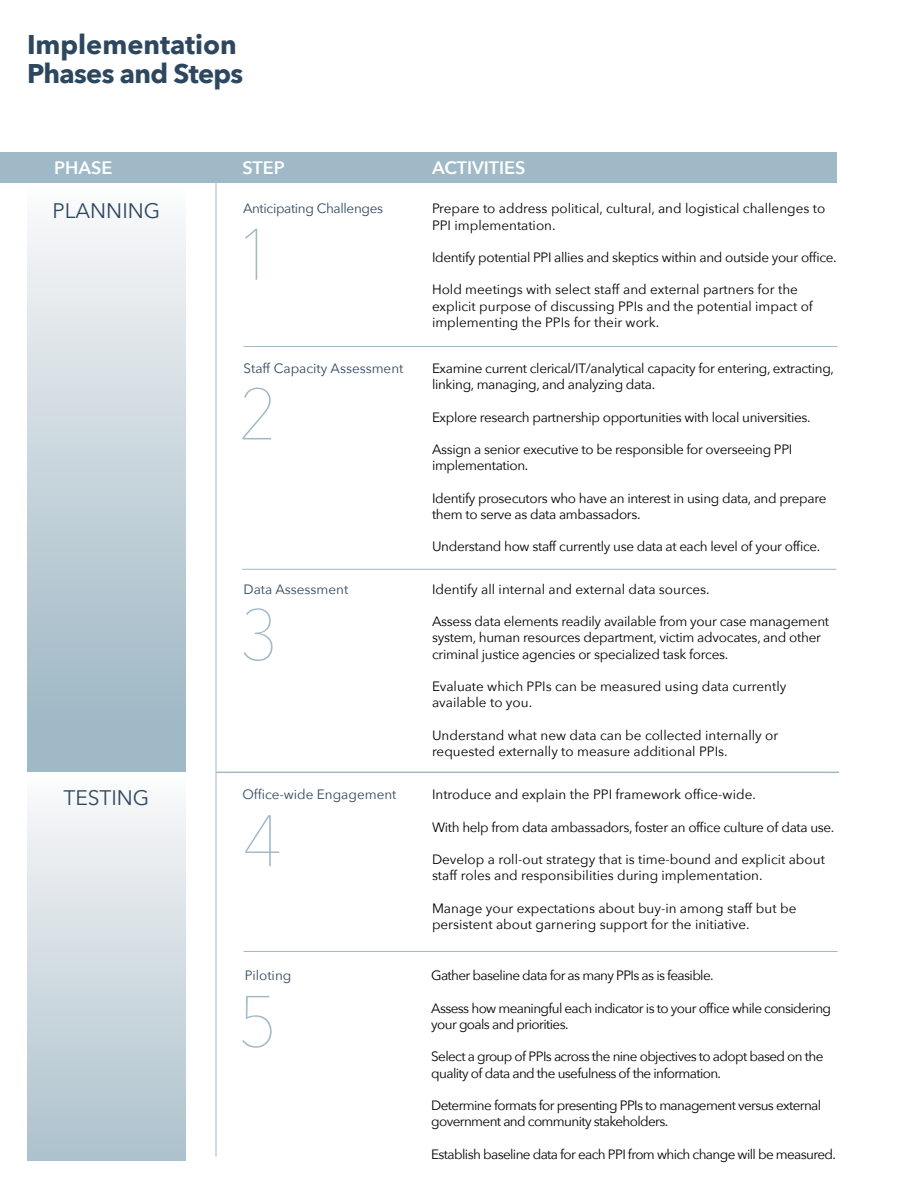
<style>
.page{position:relative;width:918px;height:1188px;background:#fff}
.page>*{position:absolute;margin:0;border:0;box-sizing:border-box;transform-origin:0 0}
.t1{font:200 72px "Avenir Next";color:#9fb9c6}
.t2{font:700 27px/28.5px "Avenir Next";letter-spacing:-.005em;color:#2d475f}
.t3{font:21px "Avenir Next";color:#2d475f}
.t4{font:600 18px "Avenir Next";color:#fff}
.t5{font:13.5px/16.2px "Avenir Next";color:#000}
.t6{font:13.5px/16.2px "Avenir Next";letter-spacing:-.025em;color:#000}
.t7{font:13.5px/16.2px "Avenir Next";letter-spacing:-.045em;color:#000}
.t8{font:13.5px "Avenir Next";color:#2d475f}
.t9{font:13.5px "Avenir Next";letter-spacing:-.025em;color:#2d475f}
</style>
<div class="page">
<div style="left:27px;top:772px;width:159px;height:389px;background:linear-gradient(to bottom,#fbfafb,#abc0cc)"></div>
<div style="left:27px;top:182px;width:159px;height:590px;background:linear-gradient(to bottom,#faf9fa,#98b3c1)"></div>
<hr style="left:216px;top:153px;width:1px;height:1003px;background:#9fb9c6">
<div style="left:0;top:153px;width:836px;height:30px;background:#9fb9c6"></div>
<hr style="left:216px;top:772px;width:623px;height:1px;background:#9fb9c6">
<hr style="left:244px;top:346px;width:594px;height:1px;background:#9fb9c6">
<hr style="left:242px;top:569px;width:594px;height:1px;background:#9fb9c6">
<hr style="left:244px;top:951px;width:594px;height:1px;background:#9fb9c6">
<h2 class="t2" style="left:27px;top:30px;width:218px">Implementation<br>Phases and Steps</h2>
<h3 class="t4" style="left:54px;top:152px;width:60px">PHASE</h3>
<h3 class="t4" style="left:242px;top:152px;width:44px">STEP</h3>
<h3 class="t4" style="left:432px;top:152px;width:95px">ACTIVITIES</h3>
<h3 class="t3" style="left:53px;top:193px;width:109px">PLANNING</h3>
<p class="t9" style="left:243px;top:197px;width:142px">Anticipating Challenges</p>
<p class="t5" style="left:432px;top:200px;width:395px">Prepare to address political, cultural, and logistical challenges to<br>PPI implementation.</p>
<p class="t6" style="left:432px;top:249px;width:406px">Identify potential PPI allies and skeptics within and outside your office.</p>
<p class="t5" style="left:432px;top:281px;width:382px">Hold meetings with select staff and external partners for the explicit purpose of discussing PPIs and the potential impact of implementing the PPIs for their work.</p>
<p class="t8" style="left:244px;top:357px;width:161px">Staff Capacity Assessment</p>
<p class="t6" style="left:432px;top:360px;width:404px">Examine current clerical/IT/analytical capacity for entering, extracting, linking, managing, and analyzing data.</p>
<p class="t6" style="left:432px;top:408px;width:380px">Explore research partnership opportunities with local universities.</p>
<p class="t6" style="left:432px;top:441px;width:362px">Assign a senior executive to be responsible for overseeing PPI implementation.</p>
<p class="t6" style="left:432px;top:489px;width:396px">Identify prosecutors who have an interest in using data, and prepare them to serve as data ambassadors.</p>
<p class="t6" style="left:432px;top:538px;width:390px">Understand how staff currently use data at each level of your office.</p>
<p class="t8" style="left:244px;top:578px;width:106px">Data Assessment</p>
<p class="t5" style="left:432px;top:580px;width:279px">Identify all internal and external data sources.</p>
<p class="t6" style="left:432px;top:613px;width:399px">Assess data elements readily available from your case management system, human resources department, victim advocates, and other criminal justice agencies or specialized task forces.</p>
<p class="t5" style="left:432px;top:678px;width:356px">Evaluate which PPIs can be measured using data currently available to you.</p>
<p class="t5" style="left:432px;top:726px;width:348px">Understand what new data can be collected internally or requested externally to measure additional PPIs.</p>
<p class="t8" style="left:242px;top:783px;width:156px">Office-wide Engagement</p>
<h1 class="t1" style="left:235px;top:194px;width:42px">1</h1>
<h1 class="t1" style="left:238px;top:354px;width:42px">2</h1>
<h1 class="t1" style="left:239px;top:574px;width:42px">3</h1>
<h3 class="t3" style="left:64px;top:780px;width:87px">TESTING</h3>
<p class="t5" style="left:432px;top:786px;width:325px">Introduce and explain the PPI framework office-wide.</p>
<p class="t6" style="left:432px;top:818px;width:404px">With help from data ambassadors, foster an office culture of data use.</p>
<p class="t5" style="left:432px;top:851px;width:394px">Develop a roll-out strategy that is time-bound and explicit about staff roles and responsibilities during implementation.</p>
<p class="t5" style="left:432px;top:899px;width:366px">Manage your expectations about buy-in among staff but be persistent about garnering support for the initiative.</p>
<p class="t7" style="left:431px;top:967px;width:284px">Gather baseline data for as many PPIs as is feasible.</p>
<p class="t7" style="left:431px;top:999px;width:401px">Assess how meaningful each indicator is to your office while considering your goals and priorities.</p>
<p class="t7" style="left:431px;top:1048px;width:394px">Select a group of PPIs across the nine objectives to adopt based on the quality of data and the usefulness of the information.</p>
<p class="t7" style="left:431px;top:1097px;width:392px">Determine formats for presenting PPIs to management versus external government and community stakeholders.</p>
<p class="t7" style="left:431px;top:1145px;width:406px">Establish baseline data for each PPI from which change will be measured.</p>
<h1 class="t1" style="left:242px;top:780px;width:42px">4</h1>
<p class="t8" style="left:245px;top:964px;width:48px">Piloting</p>
<h1 class="t1" style="left:237px;top:961px;width:42px">5</h1>
</div>
